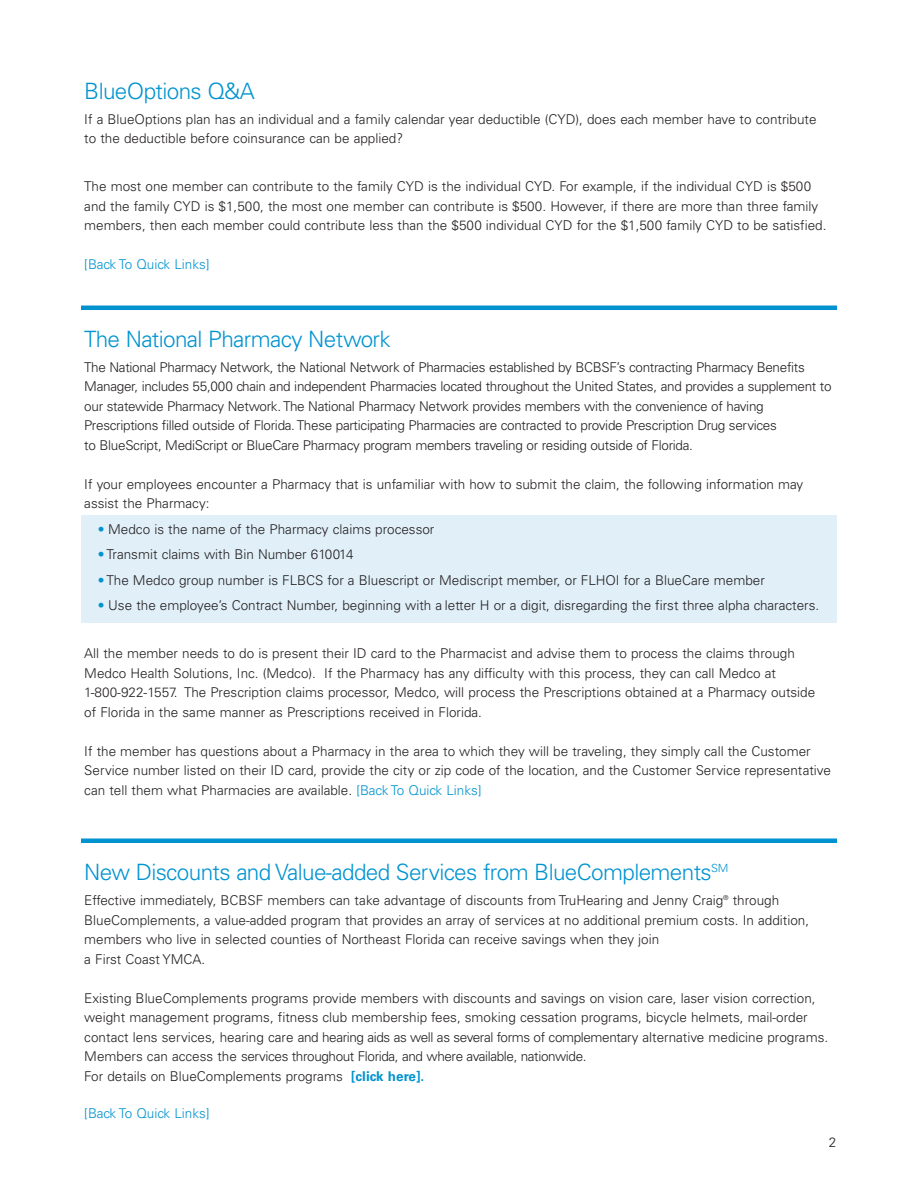
<style>
.page{position:relative;width:918px;height:1188px;background:#fff}
.page>*{position:absolute;margin:0;border:0;box-sizing:border-box;transform-origin:0 0}
.t1{font:300 22.5px "Univers";letter-spacing:-.03em;color:#0093d0}
.t2{font:300 13.5px/19.5px "Univers";color:#231f20}
.t3{font:300 13.5px/19.5px "Univers";letter-spacing:-.02em;color:#231f20}
.t4{font:300 13.5px "Univers";color:#0093d0}
.s1{color:#0093d0}
.s2{font-weight:700;color:#0093d0}
</style>
<div class="page">
<div style="left:81px;top:516px;width:756px;height:107px;background:#e0eff8"></div>
<hr style="left:81px;top:306px;width:756px;height:4px;background:#0093d0">
<div style="left:81px;top:838px;width:756px;height:5px;background:#0093d0"></div>
<h1 class="t1" style="left:84px;top:82px;width:172px">BlueOptions Q&amp;A</h1>
<p class="t2" style="left:84px;top:110px;width:734px">If a BlueOptions plan has an individual and a family calendar year deductible (CYD), does each member have to contribute to the deductible before coinsurance can be applied?</p>
<p class="t2" style="left:84px;top:178px;width:744px">The most one member can contribute to the family CYD is the individual CYD. For example, if the individual CYD is $500 and the family CYD is $1,500, the most one member can contribute is $500. However, if there are more than three family members, then each member could contribute less than the $500 individual CYD for the $1,500 family CYD to be satisfied.</p>
<p class="t4" style="left:84px;top:259px;width:127px">[Back To Quick Links]</p>
<h1 class="t1" style="left:84px;top:331px;width:308px">The National Pharmacy Network</h1>
<p class="t3" style="left:84px;top:359px;width:749px">The National Pharmacy Network, the National Network of Pharmacies established by BCBSF’s contracting Pharmacy Benefits Manager, includes 55,000 chain and independent Pharmacies located throughout the United States, and provides a supplement to our statewide Pharmacy Network. The National Pharmacy Network provides members with the convenience of having Prescriptions filled outside of Florida. These participating Pharmacies are contracted to provide Prescription Drug services<br>to BlueScript, MediScript or BlueCare Pharmacy program members traveling or residing outside of Florida.</p>
<p class="t2" style="left:84px;top:476px;width:721px">If your employees encounter a Pharmacy that is unfamiliar with how to submit the claim, the following information may assist the Pharmacy:</p>
<p class="t2" style="left:98px;top:521px;width:338px"><span class="s1">•</span> Medco is the name of the Pharmacy claims processor</p>
<p class="t2" style="left:98px;top:546px;width:257px"><span class="s1">•</span> Transmit claims with Bin Number 610014</p>
<p class="t2" style="left:98px;top:571px;width:669px"><span class="s1">•</span> The Medco group number is FLBCS for a Bluescript or Mediscript member, or FLHOI for a BlueCare member</p>
<p class="t2" style="left:98px;top:597px;width:723px"><span class="s1">•</span> Use the employee’s Contract Number, beginning with a letter H or a digit, disregarding the first three alpha characters.</p>
<p class="t2" style="left:84px;top:645px;width:733px">All the member needs to do is present their ID card to the Pharmacist and advise them to process the claims through Medco Health Solutions, Inc. (Medco). If the Pharmacy has any difficulty with this process, they can call Medco at 1-800-922-1557. The Prescription claims processor, Medco, will process the Prescriptions obtained at a Pharmacy outside of Florida in the same manner as Prescriptions received in Florida.</p>
<p class="t2" style="left:84px;top:742px;width:748px">If the member has questions about a Pharmacy in the area to which they will be traveling, they simply call the Customer<br>Service number listed on their ID card, provide the city or zip code of the location, and the Customer Service representative can tell them what Pharmacies are available. <span class="s1">[Back To Quick Links]</span></p>
<h1 class="t1" style="left:84px;top:864px;width:646px">New Discounts and Value-added Services from BlueComplements<sup>SM</sup></h1>
<p class="t2" style="left:84px;top:892px;width:726px">Effective immediately, BCBSF members can take advantage of discounts from TruHearing and Jenny Craig<sup>®</sup> through BlueComplements, a value-added program that provides an array of services at no additional premium costs. In addition, members who live in selected counties of Northeast Florida can receive savings when they join<br>a First Coast YMCA.</p>
<p class="t2" style="left:84px;top:989px;width:745px">Existing BlueComplements programs provide members with discounts and savings on vision care, laser vision correction, weight management programs, fitness club membership fees, smoking cessation programs, bicycle helmets, mail-order contact lens services, hearing care and hearing aids as well as several forms of complementary alternative medicine programs.<br>Members can access the services throughout Florida, and where available, nationwide.<br>For details on BlueComplements programs <span class="s2">[click here].</span></p>
<p class="t4" style="left:84px;top:1108px;width:127px">[Back To Quick Links]</p>
<p class="t2" style="left:829px;top:1134px;width:9px">2</p>
</div>
